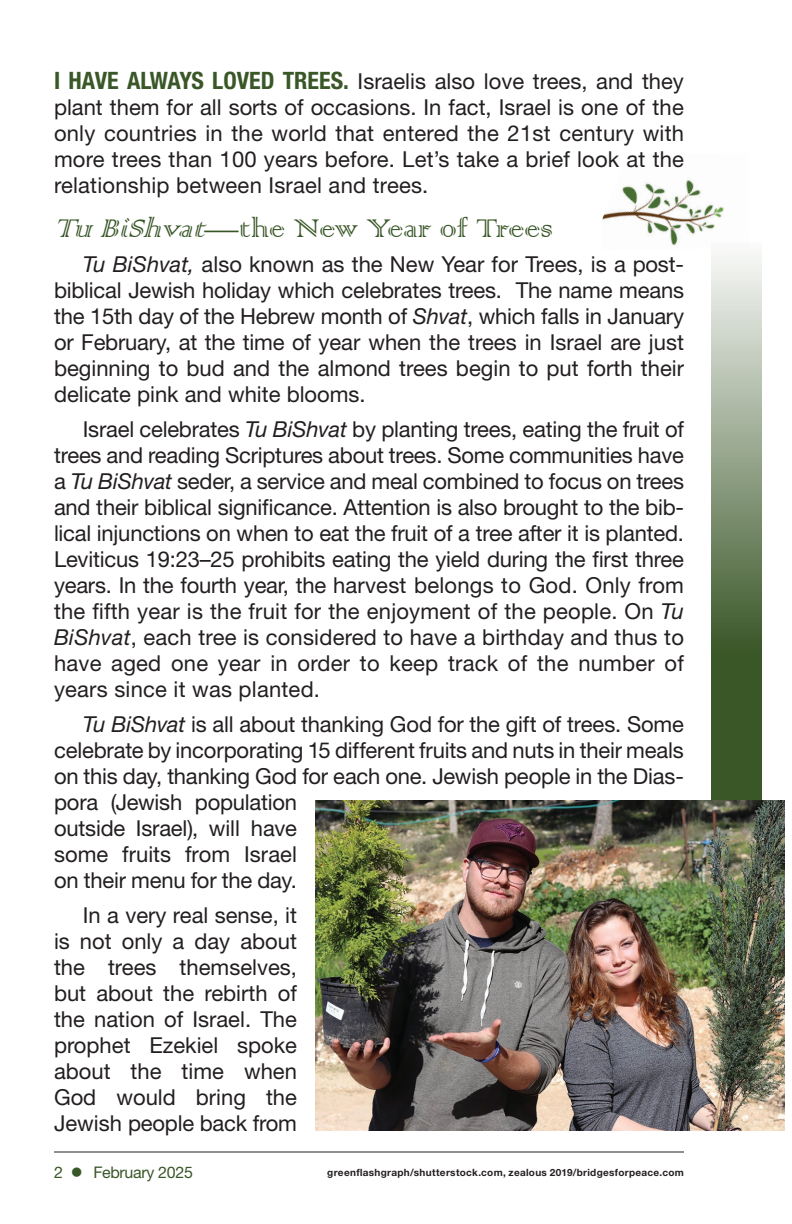
<style>
.page{position:relative;width:792px;height:1224px;background:#fff}
.page>*{position:absolute;margin:0;border:0;box-sizing:border-box;transform-origin:0 0}
.t1{font:34px "Colonna";color:#3a5728}
.t2{font:22px/26px "Helvetica Neue LT Std";letter-spacing:-.005em;color:#231f20;text-align:justify}
.t3{font:16px "Helvetica Neue LT Std";letter-spacing:-.02em;color:#3a5728}
.t4{font:700 10px "Helvetica Neue LT Std";letter-spacing:.03em;color:#231f20}
.s1{font-weight:700;font-stretch:condensed;font-size:24px;color:#3a5728}
.s2{font-style:italic}
</style>
<div class="page">
<img style="left:602px;top:179px;width:122px;height:67px">
<svg style="left:711px;top:242px;width:51px;height:559px;background:#819375"></svg>
<hr style="left:54px;top:1152px;width:630px;height:1px;background:#231f20">
<img style="left:315px;top:801px;width:469px;height:329px">
<p class="t2" style="left:54px;top:68px;width:632px"><span class="s1">I HAVE ALWAYS LOVED TREES.</span> Israelis also love trees, and they plant them for all sorts of occasions. In fact, Israel is one of the only countries in the world that entered the 21st century with more trees than 100 years before. Let’s take a brief look at the relationship between Israel and trees.</p>
<h1 class="t1" style="left:54px;top:206px;width:500px"><span class="s2">TuBiShvat</span>—the New Year of Trees</h1>
<p class="t2" style="left:54px;top:251px;width:632px;text-indent:29px"><span class="s2">Tu BiShvat,</span> also known as the New Year for Trees, is a post&shy;biblical Jewish holiday which celebrates trees. The name means the 15th day of the Hebrew month of <span class="s2">Shvat</span>, which falls in January or February, at the time of year when the trees in Israel are just beginning to bud and the almond trees begin to put forth their delicate pink and white blooms.</p>
<p class="t2" style="left:54px;top:416px;width:632px;text-indent:29px">Israel celebrates <span class="s2">Tu BiShvat</span> by planting trees, eating the fruit of trees and reading Scriptures about trees. Some communities have a <span class="s2">Tu BiShvat</span> seder, a service and meal combined to focus on trees and their biblical significance. Attention is also brought to the bib&shy;lical injunctions on when to eat the fruit of a tree after it is planted.<br>Leviticus 19:23–25 prohibits eating the yield during the first three years. In the fourth year, the harvest belongs to God. Only from the fifth year is the fruit for the enjoyment of the people. On <span class="s2">Tu BiShvat</span>, each tree is considered to have a birthday and thus to have aged one year in order to keep track of the number of years since it was planted.</p>
<p class="t2" style="left:54px;top:711px;width:631px;text-align:left;text-indent:29px"><span class="s2">Tu BiShvat</span> is all about thanking God for the gift of trees. Some celebrate by incorporating 15 different fruits and nuts in their meals on this day, thanking God for each one. Jewish people in the Dias&shy;pora (Jewish population<br>outside Israel), will have<br>some fruits from Israel<br>on their menu for the day.</p>
<p class="t2" style="left:54px;top:902px;width:245px;text-indent:29px">In a very real sense, it is not only a day about the trees themselves, but about the rebirth of the nation of Israel. The prophet Ezekiel spoke about the time when God would bring the Jewish people back from</p>
<p class="t3" style="left:54px;top:1162px;width:140px">2 ● February 2025</p>
<p class="t4" style="left:327px;top:1167px;width:358px">greenflashgraph/shutterstock.com, zealous 2019/bridgesforpeace.com</p>
</div>
